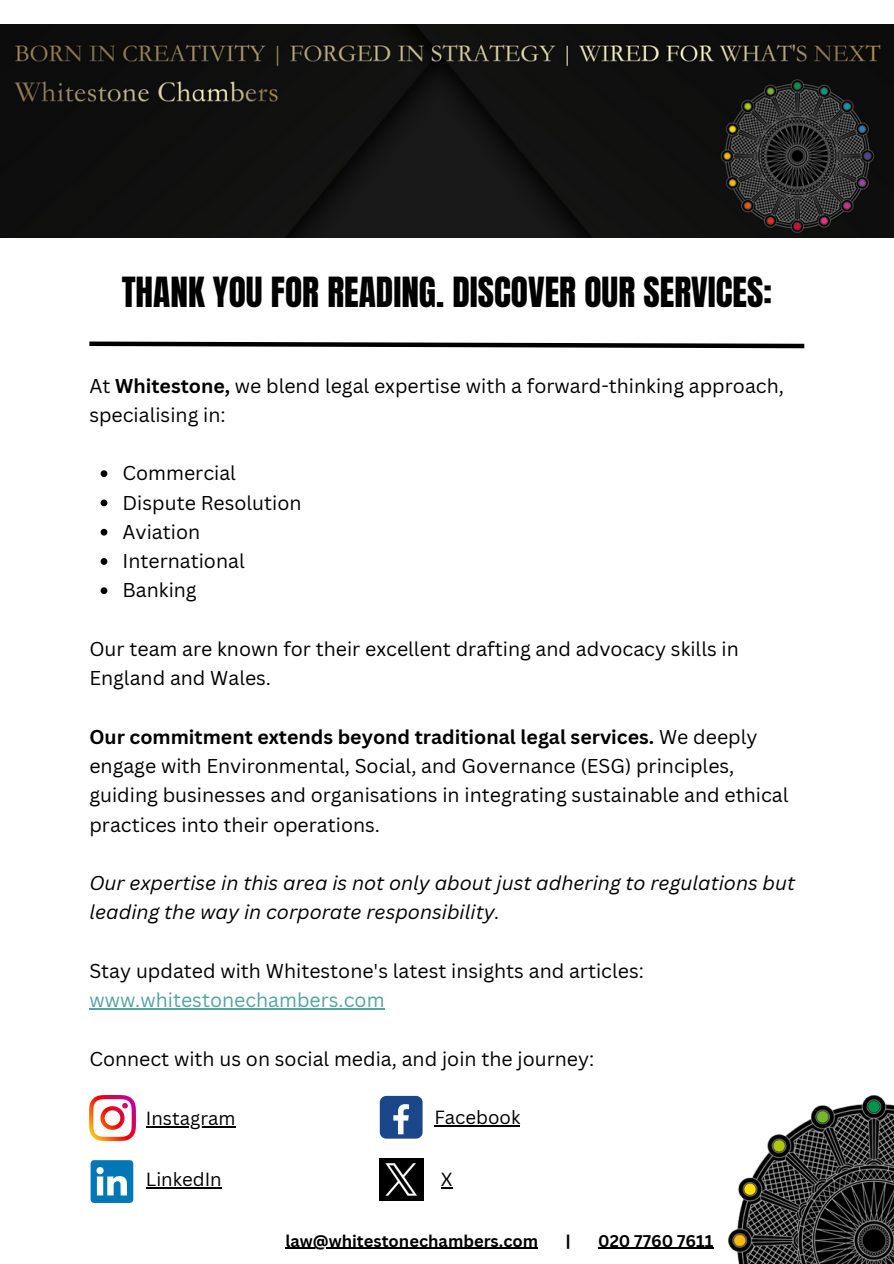
<style>
.page{position:relative;width:894px;height:1264px;background:#fff}
.page>*{position:absolute;margin:0;border:0;box-sizing:border-box;transform-origin:0 0}
.t1{font:35.25px "Anton";color:#000}
.t2{font:19.5px/29.2px "Canva Sans";color:#000}
.t3{font:italic 19.5px/29.2px "Canva Sans";color:#000}
.t4{font:19.5px "Canva Sans";color:#53a3a3}
.t5{font:18.6px "Canva Sans";color:#000}
.t6{font:700 16.5px "Canva Sans";color:#000}
.s1{font-weight:700}
</style>
<div class="page">
<img style="left:698px;top:1095px;width:195px;height:168px">
<img style="left:0;top:25px;width:893px;height:213px">
<hr style="left:285px;top:1247px;width:253px;height:1px;background:#000">
<hr style="left:598px;top:1247px;width:115px;height:1px;background:#000">
<svg style="left:89px;top:341px;width:716px;height:8px"></svg>
<svg style="left:101px;top:470px;width:6px;height:7px"></svg>
<svg style="left:101px;top:499px;width:6px;height:7px"></svg>
<svg style="left:101px;top:529px;width:6px;height:6px"></svg>
<svg style="left:101px;top:558px;width:6px;height:7px"></svg>
<svg style="left:101px;top:587px;width:6px;height:7px"></svg>
<hr style="left:89px;top:1008px;width:295px;height:1px;background:#53a3a3">
<img style="left:379px;top:1158px;width:44px;height:42px">
<img style="left:89px;top:1095px;width:46px;height:45px">
<div style="left:379px;top:1095px;width:43px;height:43px;background:#1a4789;border-radius:6px"></div>
<svg style="left:393px;top:1104px;width:16px;height:30px"></svg>
<svg style="left:91px;top:1160px;width:42px;height:42px"></svg>
<hr style="left:146px;top:1186px;width:76px;height:2px;background:#000">
<hr style="left:146px;top:1126px;width:89px;height:1px;background:#000">
<hr style="left:434px;top:1125px;width:86px;height:1px;background:#000">
<h1 class="t1" style="left:122px;top:267px;width:651px">THANK YOU FOR READING. DISCOVER OUR SERVICES:</h1>
<p class="t2" style="left:89px;top:370px;width:696px">At <span class="s1">Whitestone,</span> we blend legal expertise with a forward-thinking approach, specialising in:</p>
<p class="t2" style="left:122px;top:458px;width:180px">Commercial<br>Dispute Resolution<br>Aviation<br>International<br>Banking</p>
<p class="t2" style="left:89px;top:633px;width:650px">Our team are known for their excellent drafting and advocacy skills in<br>England and Wales.</p>
<p class="t2" style="left:89px;top:721px;width:700px"><span class="s1">Our commitment extends beyond traditional legal services.</span> We deeply engage with Environmental, Social, and Governance (ESG) principles, guiding businesses and organisations in integrating sustainable and ethical practices into their operations.</p>
<p class="t3" style="left:89px;top:867px;width:707px">Our expertise in this area is not only about just adhering to regulations but leading the way in corporate responsibility.</p>
<p class="t2" style="left:89px;top:955px;width:556px">Stay updated with Whitestone's latest insights and articles:</p>
<p class="t4" style="left:89px;top:986px;width:296px">www.whitestonechambers.com</p>
<p class="t2" style="left:89px;top:1043px;width:506px">Connect with us on social media, and join the journey:</p>
<p class="t5" style="left:146px;top:1105px;width:91px">Instagram</p>
<p class="t5" style="left:434px;top:1103px;width:87px">Facebook</p>
<p class="t5" style="left:146px;top:1165px;width:77px">LinkedIn</p>
<p class="t5" style="left:441px;top:1165px;width:13px">X</p>
<p class="t6" style="left:285px;top:1228px;width:254px">law@whitestonechambers.com</p>
<p class="t6" style="left:565px;top:1228px;width:7px">|</p>
<p class="t6" style="left:598px;top:1228px;width:117px">020 7760 7611</p>
</div>
